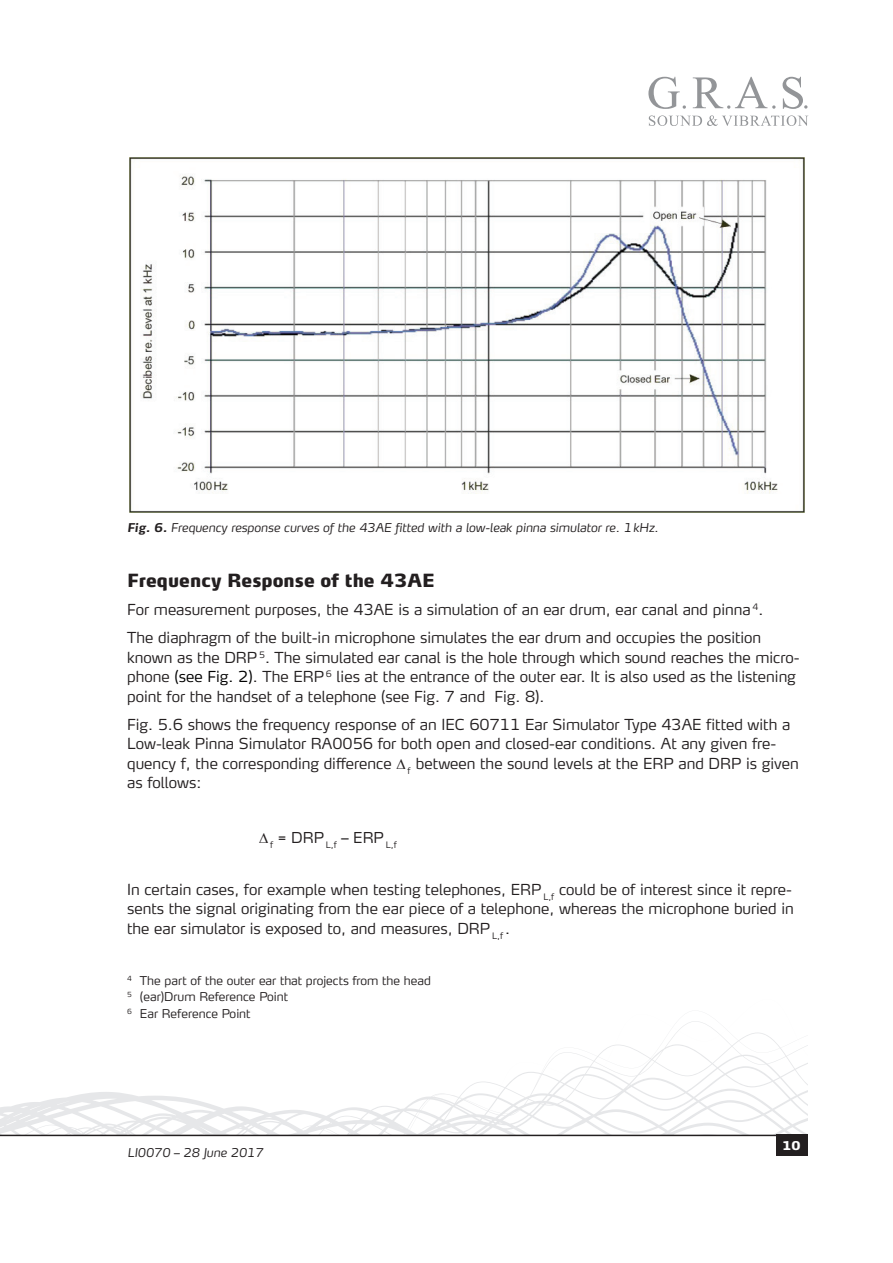
<style>
.page{position:relative;width:893px;height:1263px;background:#fff}
.page>*{position:absolute;margin:0;border:0;box-sizing:border-box;transform-origin:0 0}
.t1{font:900 18px "Max TF";color:#231f20}
.t2{font:300 15px/19.5px "Max TF";color:#231f20}
.t3{font:300 15px "Max LF";color:#231f20}
.t4{font:italic 300 12px "Max TF";color:#231f20}
.t5{font:300 12px/16.5px "Max TF";color:#231f20}
.t6{font:900 12px "Max TF";color:#fff}
.s1{font-weight:700}
.s2{color:#000}
</style>
<div class="page">
<img style="left:129px;top:157px;width:675px;height:355px">
<svg style="left:0;top:1021px;width:808px;height:114px"></svg>
<svg style="left:649px;top:115px;width:159px;height:11px"></svg>
<svg style="left:648px;top:77px;width:38px;height:32px"></svg>
<svg style="left:693px;top:77px;width:82px;height:32px"></svg>
<svg style="left:783px;top:77px;width:24px;height:32px"></svg>
<hr style="left:0;top:1135px;width:808px;height:1px;background:#231f20">
<div style="left:776px;top:1134px;width:31px;height:22px;background:#231f20"></div>
<p class="t4" style="left:127px;top:520px;width:533px"><span class="s1">Fig. 6.</span> Frequency response curves of the 43AE fitted with a low-leak pinna simulator re. 1kHz.</p>
<p class="t1" style="left:127px;top:569px;width:309px">Frequency Response of the 43AE</p>
<p class="t2" style="left:127px;top:595px;width:638px;line-height:28px">For measurement purposes, the 43AE is a simulation of an ear drum, ear canal and pinna <sup>4</sup>.<br>The diaphragm of the built-in microphone simulates the ear drum and occupies the position</p>
<p class="t2" style="left:127px;top:647px;width:674px">known as the DRP <sup>5</sup>. The simulated ear canal is the hole through which sound reaches the micro&shy;phone <span class="s2">(see Fig. 2)</span>. The ERP <sup>6</sup> lies at the entrance of the outer ear. It is also used as the listening point for the handset of a telephone (see Fig. 7 and Fig. 8).</p>
<p class="t2" style="left:127px;top:714px;width:673px">Fig. 5.6 shows the frequency response of an IEC 60711 Ear Simulator Type 43AE fitted with a Low-leak Pinna Simulator RA0056 for both open and closed-ear conditions. At any given fre&shy;quency f, the corresponding difference ∆ <sub>f</sub> between the sound levels at the ERP and DRP is given as follows:</p>
<p class="t3" style="left:259px;top:828px;width:139px">∆ <sub>f</sub> = DRP <sub>L,f</sub> – ERP <sub>L,f</sub></p>
<p class="t2" style="left:127px;top:879px;width:668px">In certain cases, for example when testing telephones, ERP <sub>L,f</sub> could be of interest since it repre&shy;sents the signal originating from the ear piece of a telephone, whereas the microphone buried in the ear simulator is exposed to, and measures, DRP <sub>L,f</sub> .</p>
<p class="t5" style="left:127px;top:972px;width:305px"><sup>4</sup> The part of the outer ear that projects from the head<br><sup>5</sup> (ear)Drum Reference Point<br><sup>6</sup> Ear Reference Point</p>
<p class="t4" style="left:128px;top:1145px;width:137px">LI0070 – 28 June 2017</p>
<p class="t6" style="left:782px;top:1138px;width:20px">10</p>
</div>
